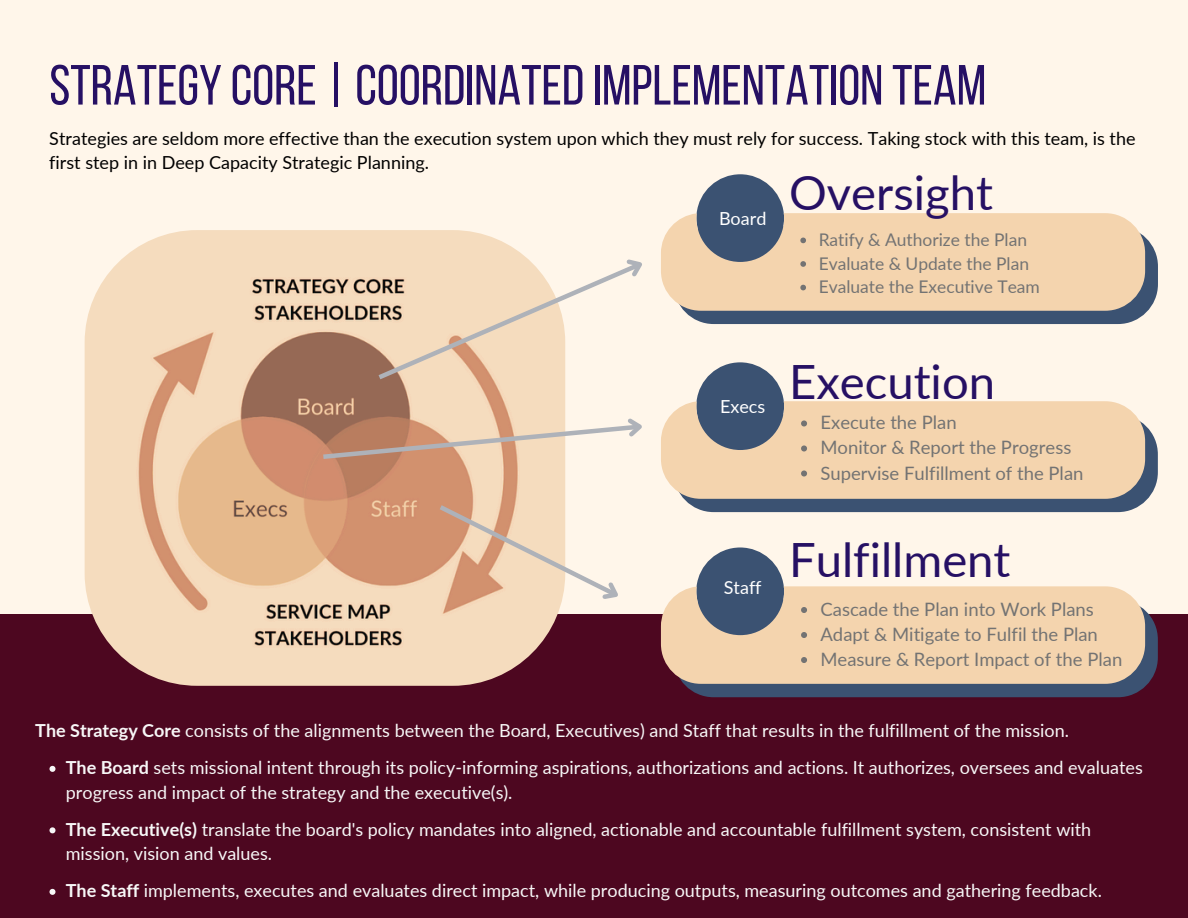
<style>
.page{position:relative;width:1188px;height:918px;background:#fff6ea}
.page>*{position:absolute;margin:0;border:0;box-sizing:border-box;transform-origin:0 0}
.t1{font:56.55px "Bebas Neue";color:#261064}
.t2{font:47.25px "Lato";color:#261064}
.t3{font:18.45px "Lato";color:#737373}
.t4{font:18px/24.8px "Lato";color:#f7f7f7}
.t5{font:18px/24.8px "Lato";color:#000}
.t6{font:18px "Lato";color:#fff}
.t7{font:17.4px "Lato";color:#737373}
.s1{font-weight:700}
</style>
<div class="page">
<div style="left:0;top:614px;width:1188px;height:304px;background:#4d0720"></div>
<img style="left:85px;top:230px;width:480px;height:456px;border-radius:113px">
<svg style="left:684px;top:174px;width:474px;height:150px"></svg>
<svg style="left:684px;top:362px;width:474px;height:150px"></svg>
<svg style="left:684px;top:547px;width:474px;height:150px"></svg>
<svg style="left:661px;top:213px;width:484px;height:98px;background:#e4c9aa"></svg>
<svg style="left:661px;top:401px;width:484px;height:98px;background:#e4c9aa"></svg>
<svg style="left:661px;top:586px;width:484px;height:98px;background:#e3c8a9"></svg>
<svg style="left:374px;top:249px;width:268px;height:134px"></svg>
<svg style="left:435px;top:501px;width:183px;height:109px"></svg>
<svg style="left:318px;top:413px;width:324px;height:49px"></svg>
<svg style="left:800px;top:238px;width:6px;height:5px"></svg>
<svg style="left:800px;top:261px;width:6px;height:6px"></svg>
<svg style="left:800px;top:285px;width:6px;height:5px"></svg>
<svg style="left:801px;top:420px;width:6px;height:6px"></svg>
<svg style="left:801px;top:445px;width:6px;height:6px"></svg>
<svg style="left:801px;top:471px;width:6px;height:6px"></svg>
<svg style="left:801px;top:607px;width:6px;height:6px"></svg>
<svg style="left:801px;top:632px;width:6px;height:6px"></svg>
<svg style="left:801px;top:657px;width:6px;height:6px"></svg>
<svg style="left:49px;top:766px;width:6px;height:6px"></svg>
<svg style="left:49px;top:827px;width:6px;height:6px"></svg>
<svg style="left:49px;top:889px;width:6px;height:6px"></svg>
<p class="t1" style="left:49px;top:62px;width:938px">STRATEGY CORE|COORDINATEDIMPLEMENTATION TEAM</p>
<p class="t5" style="left:49px;top:125px;width:1088px">Strategies are seldom more effective than the execution system upon which they must rely for success. Taking stock with this team, is the first step in in Deep Capacity Strategic Planning.</p>
<h1 class="t2" style="left:789px;top:163px;width:206px">Oversight</h1>
<p class="t6" style="left:719px;top:207px;width:49px">Board</p>
<p class="t6" style="left:720px;top:395px;width:47px">Execs</p>
<p class="t6" style="left:724px;top:576px;width:39px">Staff</p>
<p class="t7" style="left:819px;top:229px;width:210px">Ratify &amp; Authorize the Plan</p>
<p class="t7" style="left:819px;top:252px;width:212px">Evaluate &amp; Update the Plan</p>
<h2 class="t7" style="left:819px;top:276px;width:223px">Evaluate the Executive Team</h2>
<p class="t2" style="left:789px;top:352px;width:208px">Execution</p>
<p class="t3" style="left:820px;top:411px;width:138px">Execute the Plan</p>
<p class="t3" style="left:820px;top:436px;width:252px">Monitor &amp; Report the Progress</p>
<p class="t3" style="left:820px;top:461px;width:265px">Supervise Fulfillment of the Plan</p>
<h2 class="t2" style="left:789px;top:530px;width:223px">Fulfillment</h2>
<p class="t3" style="left:820px;top:598px;width:275px">Cascade the Plan into Work Plans</p>
<h2 class="t3" style="left:820px;top:623px;width:279px">Adapt &amp; Mitigate to Fulfil the Plan</h2>
<p class="t3" style="left:820px;top:648px;width:303px">Measure &amp; Report Impact of the Plan</p>
<p class="t4" style="left:35px;top:718px;width:1035px"><span class="s1">The Strategy Core</span> consists of the alignments between the Board, Executives) and Staff that results in the fulfillment of the mission.</p>
<p class="t4" style="left:66px;top:755px;width:1078px"><span class="s1">The Board</span> sets missional intent through its policy-informing aspirations, authorizations and actions. It authorizes, oversees and evaluates progress and impact of the strategy and the executive(s).</p>
<p class="t4" style="left:66px;top:816px;width:1027px"><span class="s1">The Executive(s)</span> translate the board's policy mandates into aligned, actionable and accountable fulfillment system, consistent with mission, vision and values.</p>
<p class="t4" style="left:66px;top:878px;width:1038px"><span class="s1">The Staff</span> implements, executes and evaluates direct impact, while producing outputs, measuring outcomes and gathering feedback.</p>
</div>
